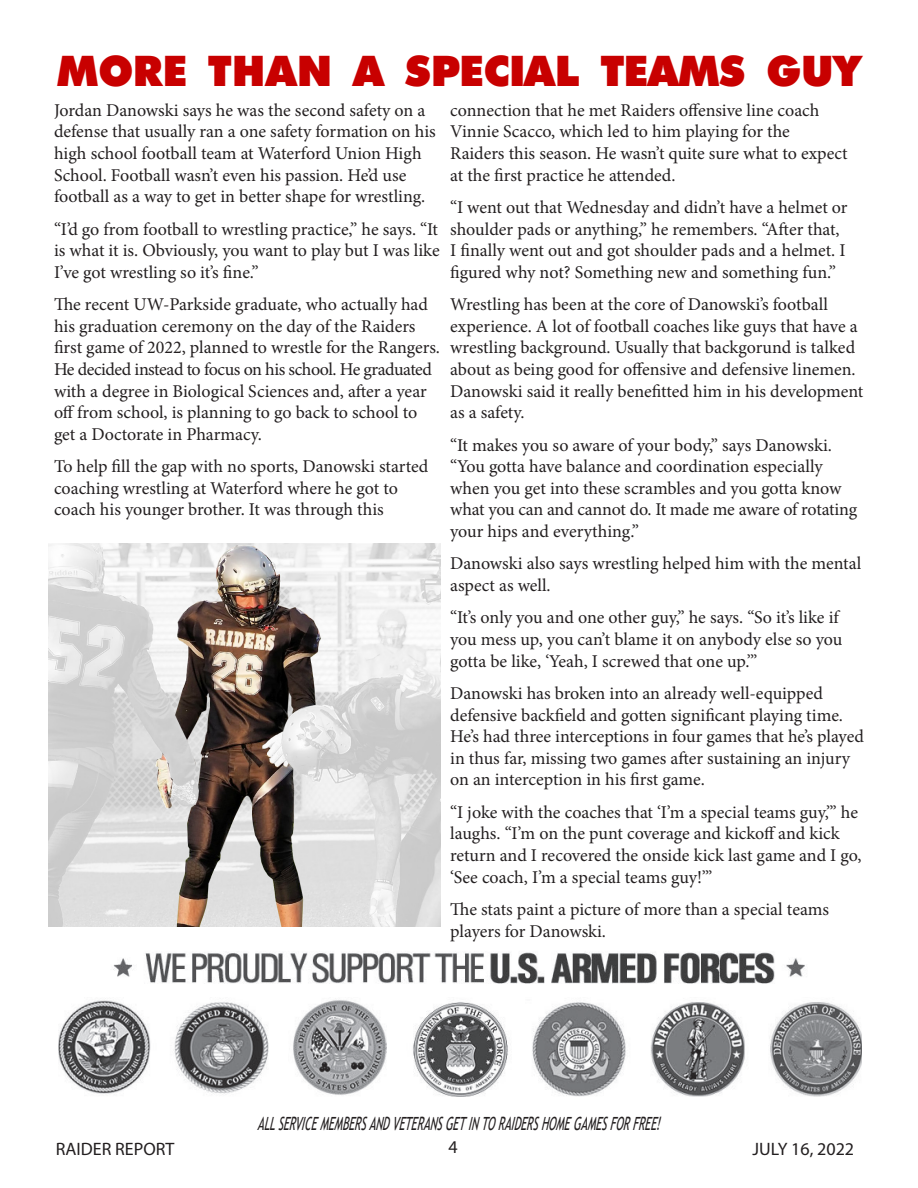
<style>
.page{position:relative;width:918px;height:1188px;background:#fff}
.page>*{position:absolute;margin:0;border:0;box-sizing:border-box;transform-origin:0 0}
.t1{font:42px "Raiders";color:#c80000}
.t2{font:italic 18.15px "Trebuchet MS";color:#231f20;scale:.6 1}
.t3{font:18px/21.6px "Minion Pro";letter-spacing:-.005em;color:#231f20}
.t4{font:18px "Myriad Pro";color:#231f20}
</style>
<div class="page">
<img style="left:59px;top:952px;width:803px;height:145px">
<img style="left:49px;top:544px;width:392px;height:383px">
<h1 class="t1" style="left:57px;top:45px;width:805px">MORE THAN A SPECIAL TEAMS GUY</h1>
<p class="t3" style="left:54px;top:99px;width:383px">Jordan Danowski says he was the second safety on a defense that usually ran a one safety formation on his high school football team at Waterford Union High School. Football wasn’t even his passion. He’d use football as a way to get in better shape for wrestling.</p>
<p class="t3" style="left:54px;top:218px;width:387px;text-align:justify">“I’d go from football to wrestling practice,” he says. “It is what it is. Obviously, you want to play but I was like I’ve got wrestling so it’s fine.”</p>
<p class="t3" style="left:54px;top:294px;width:388px">The recent UW-Parkside graduate, who actually had his graduation ceremony on the day of the Raiders first game of 2022, planned to wrestle for the Rangers.<br>He decided instead to focus on his school. He graduated with a degree in Biological Sciences and, after a year off from school, is planning to go back to school to get a Doctorate in Pharmacy.</p>
<p class="t3" style="left:54px;top:456px;width:376px">To help fill the gap with no sports, Danowski started coaching wrestling at Waterford where he got to coach his younger brother. It was through this</p>
<p class="t3" style="left:450px;top:99px;width:399px">connection that he met Raiders offensive line coach Vinnie Scacco, which led to him playing for the Raiders this season. He wasn’t quite sure what to expect at the first practice he attended.</p>
<p class="t3" style="left:450px;top:197px;width:399px">“I went out that Wednesday and didn’t have a helmet or shoulder pads or anything,” he remembers. “After that, I finally went out and got shoulder pads and a helmet. I figured why not? Something new and something fun.”</p>
<p class="t3" style="left:450px;top:294px;width:415px">Wrestling has been at the core of Danowski’s football experience. A lot of football coaches like guys that have a wrestling background. Usually that backgorund is talked about as being good for offensive and defensive linemen.<br>Danowski said it really benefitted him in his development as a safety.</p>
<p class="t3" style="left:450px;top:434px;width:408px">“It makes you so aware of your body,” says Danowski. “You gotta have balance and coordination especially when you get into these scrambles and you gotta know what you can and cannot do. It made me aware of rotating your hips and everything.”</p>
<p class="t3" style="left:450px;top:553px;width:413px">Danowski also says wrestling helped him with the mental aspect as well.</p>
<p class="t3" style="left:450px;top:607px;width:394px">“It’s only you and one other guy,” he says. “So it’s like if you mess up, you can’t blame it on anybody else so you gotta be like, ‘Yeah, I screwed that one up.’”</p>
<p class="t3" style="left:450px;top:683px;width:415px">Danowski has broken into an already well-equipped defensive backfield and gotten significant playing time.<br>He’s had three interceptions in four games that he’s played in thus far, missing two games after sustaining an injury on an interception in his first game.</p>
<p class="t3" style="left:450px;top:801px;width:413px">“I joke with the coaches that ‘I’m a special teams guy,’” he laughs. “I’m on the punt coverage and kickoff and kick return and I recovered the onside kick last game and I go, ‘See coach, I’m a special teams guy!’”</p>
<p class="t3" style="left:450px;top:899px;width:380px">The stats paint a picture of more than a special teams players for Danowski.</p>
<p class="t2" style="left:257px;top:1113px;width:678px">ALLSERVICE MEMBERS AND VETERANS GET IN TO RAIDERS HOME GAMES FOR FREE!</p>
<p class="t4" style="left:56px;top:1138px;width:120px">RAIDER REPORT</p>
<p class="t4" style="left:449px;top:1136px;width:11px">4</p>
<p class="t4" style="left:752px;top:1138px;width:103px">JULY 16, 2022</p>
</div>
